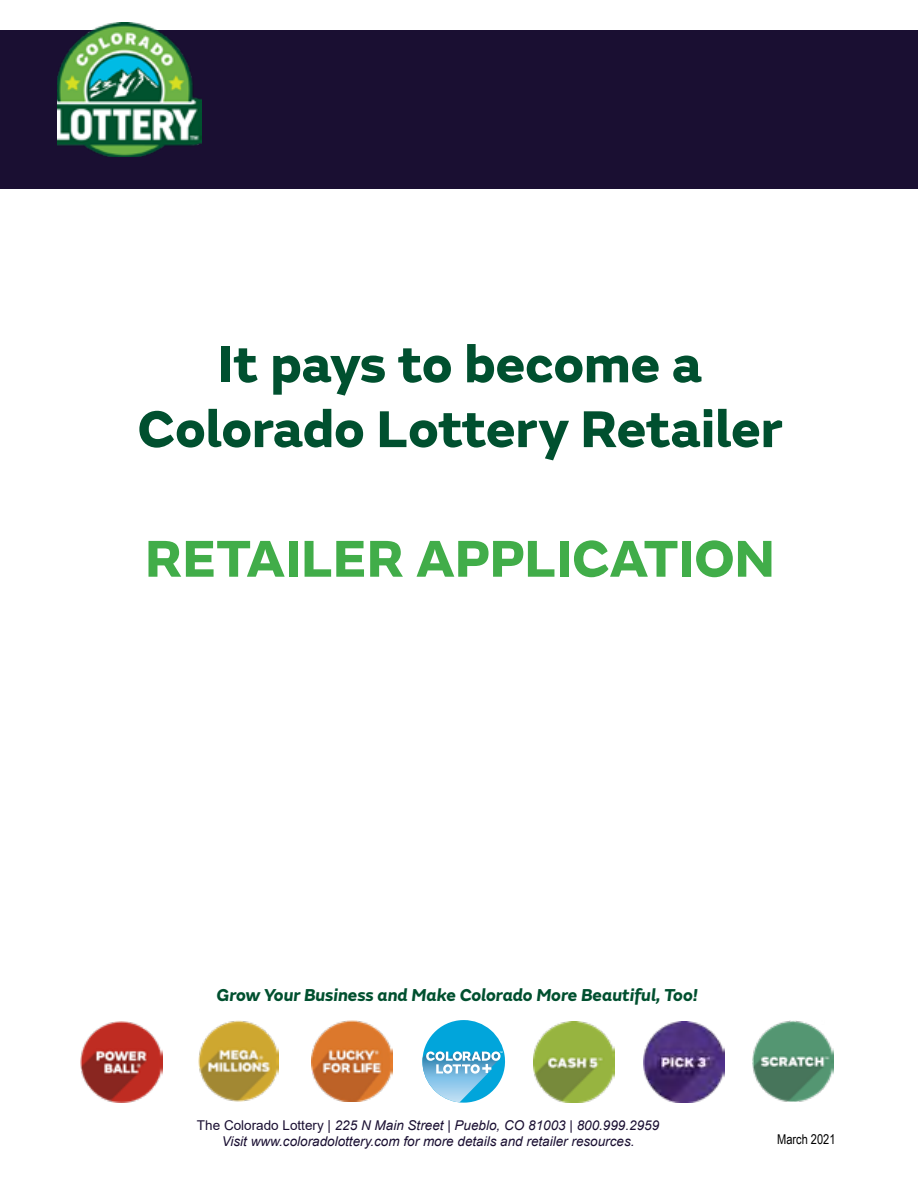
<style>
.page{position:relative;width:918px;height:1188px;background:#fff}
.page>*{position:absolute;margin:0;border:0;box-sizing:border-box;transform-origin:0 0}
.t1{font:800 54px/64.8px "FS Emeric";color:#00502f;text-align:center}
.t2{font:800 54px "FS Emeric";color:#41ad49}
.t3{font:italic 700 18px "FS Emeric";color:#00502f}
.t4{font:italic 13.5px/16.2px "Arial";color:#1a0f32;text-align:center}
.t5{font:13.5px "Arial Narrow";color:#000}
.s1{font-style:normal}
</style>
<div class="page">
<div style="left:1px;top:30px;width:917px;height:159px;background:#1a0f32"></div>
<img style="left:58px;top:22px;width:143px;height:135px">
<img style="left:534px;top:1022px;width:81px;height:80px">
<img style="left:198px;top:1021px;width:81px;height:81px">
<img style="left:80px;top:1022px;width:82px;height:80px">
<img style="left:312px;top:1020px;width:81px;height:82px">
<img style="left:643px;top:1022px;width:81px;height:80px">
<img style="left:752px;top:1020px;width:81px;height:81px">
<svg style="left:422px;top:1020px;width:83px;height:83px"></svg>
<h1 class="t1" style="left:138px;top:328px;width:646px">It pays to become a<br>Colorado Lottery Retailer</h1>
<h1 class="t2" style="left:145px;top:515px;width:631px">RETAILER APPLICATION</h1>
<h2 class="t3" style="left:217px;top:981px;width:483px">Grow Your Business and Make Colorado More Beautiful, Too!</h2>
<p class="t4" style="left:197px;top:1117px;width:464px"><span class="s1">The Colorado Lottery |</span> 225 N Main Street | Pueblo, CO 81003 | 800.999.2959<br>Visit www.coloradolottery.com for more details and retailer resources.</p>
<p class="t5" style="left:777px;top:1129px;width:60px">March 2021</p>
</div>
